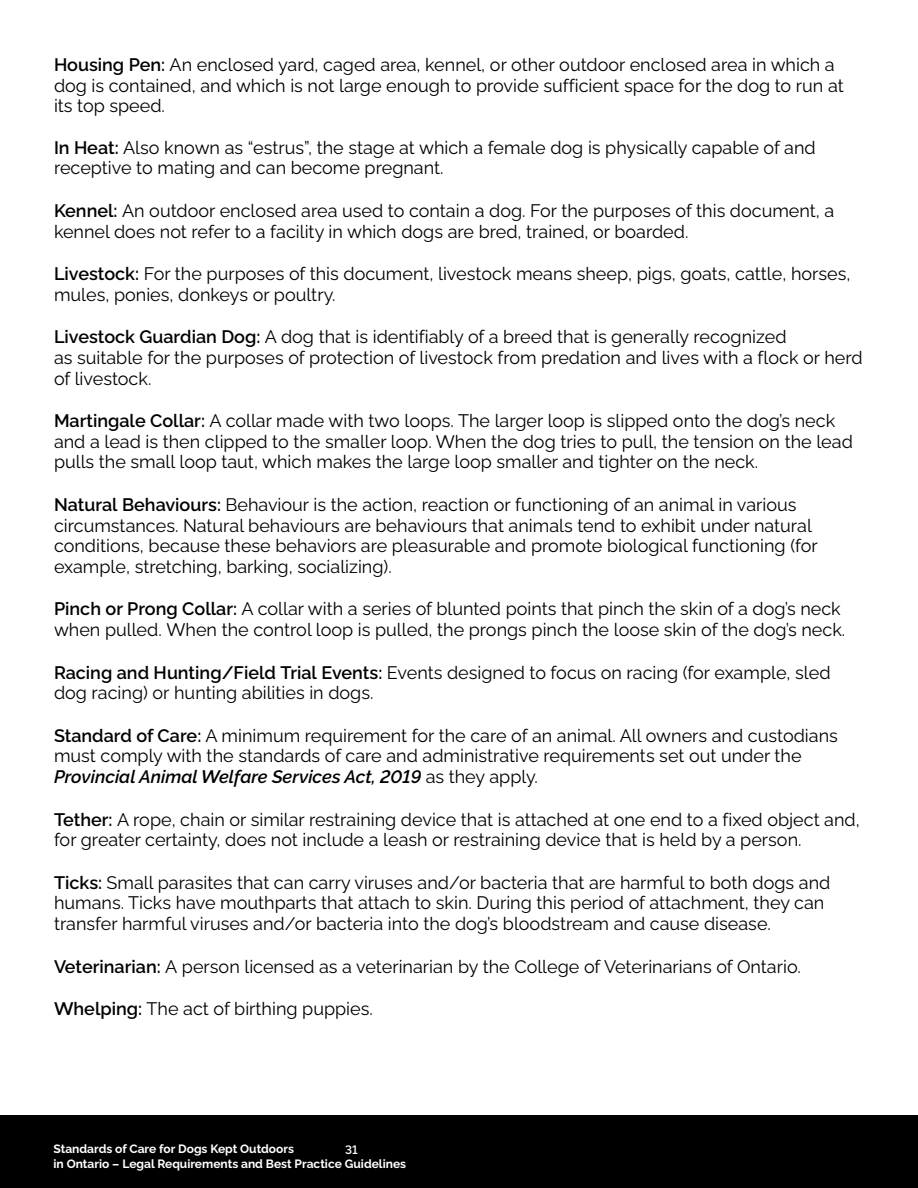
<style>
.page{position:relative;width:918px;height:1188px;background:#fff}
.page>*{position:absolute;margin:0;border:0;box-sizing:border-box;transform-origin:0 0}
.Body_Copy_Space_Befo{font:18px/20.7px "Raleway";color:#000}
.t1{font:700 12px/14.4px "Raleway";color:#fff}
.t2{font:600 12px "Raleway";color:#fff}
.s1{font-weight:600}
.s2{font-weight:600;font-style:italic}
</style>
<div class="page">
<div style="left:0;top:1116px;width:918px;height:72px;background:#000"></div>
<p class="Body_Copy_Space_Befo" style="left:54px;top:52px;width:791px"><span class="s1">Housing Pen:</span> An enclosed yard, caged area, kennel, or other outdoor enclosed area in which a dog is contained, and which is not large enough to provide sufficient space for the dog to run at its top speed.</p>
<p class="Body_Copy_Space_Befo" style="left:54px;top:135px;width:763px"><span class="s1">In Heat:</span> Also known as “estrus”, the stage at which a female dog is physically capable of and receptive to mating and can become pregnant.</p>
<p class="Body_Copy_Space_Befo" style="left:54px;top:198px;width:782px"><span class="s1">Kennel:</span> An outdoor enclosed area used to contain a dog. For the purposes of this document, a kennel does not refer to a facility in which dogs are bred, trained, or boarded.</p>
<p class="Body_Copy_Space_Befo" style="left:54px;top:261px;width:798px"><span class="s1">Livestock:</span> For the purposes of this document, livestock means sheep, pigs, goats, cattle, horses, mules, ponies, donkeys or poultry.</p>
<p class="Body_Copy_Space_Befo" style="left:54px;top:325px;width:810px"><span class="s1">Livestock Guardian Dog:</span> A dog that is identifiably of a breed that is generally recognized<br>as suitable for the purposes of protection of livestock from predation and lives with a flock or herd of livestock.</p>
<p class="Body_Copy_Space_Befo" style="left:54px;top:408px;width:800px"><span class="s1">Martingale Collar:</span> A collar made with two loops. The larger loop is slipped onto the dog’s neck and a lead is then clipped to the smaller loop. When the dog tries to pull, the tension on the lead pulls the small loop taut, which makes the large loop smaller and tighter on the neck.</p>
<p class="Body_Copy_Space_Befo" style="left:54px;top:492px;width:765px"><span class="s1">Natural Behaviours:</span> Behaviour is the action, reaction or functioning of an animal in various circumstances. Natural behaviours are behaviours that animals tend to exhibit under natural conditions, because these behaviors are pleasurable and promote biological functioning (for example, stretching, barking, socializing).</p>
<p class="Body_Copy_Space_Befo" style="left:54px;top:597px;width:790px"><span class="s1">Pinch or Prong Collar:</span> A collar with a series of blunted points that pinch the skin of a dog’s neck when pulled. When the control loop is pulled, the prongs pinch the loose skin of the dog’s neck.</p>
<p class="Body_Copy_Space_Befo" style="left:54px;top:660px;width:778px"><span class="s1">Racing and Hunting/Field Trial Events:</span> Events designed to focus on racing (for example, sled dog racing) or hunting abilities in dogs.</p>
<p class="Body_Copy_Space_Befo" style="left:54px;top:723px;width:785px"><span class="s1">Standard of Care:</span> A minimum requirement for the care of an animal. All owners and custodians must comply with the standards of care and administrative requirements set out under the<br><span class="s2">Provincial Animal Welfare Services Act, 2019</span> as they apply.</p>
<p class="Body_Copy_Space_Befo" style="left:54px;top:807px;width:807px"><span class="s1">Tether:</span> A rope, chain or similar restraining device that is attached at one end to a fixed object and, for greater certainty, does not include a leash or restraining device that is held by a person.</p>
<p class="Body_Copy_Space_Befo" style="left:54px;top:870px;width:778px"><span class="s1">Ticks:</span> Small parasites that can carry viruses and/or bacteria that are harmful to both dogs and humans. Ticks have mouthparts that attach to skin. During this period of attachment, they can transfer harmful viruses and/or bacteria into the dog’s bloodstream and cause disease.</p>
<p class="Body_Copy_Space_Befo" style="left:54px;top:954px;width:746px"><span class="s1">Veterinarian:</span> A person licensed as a veterinarian by the College of Veterinarians of Ontario.</p>
<p class="Body_Copy_Space_Befo" style="left:54px;top:996px;width:318px"><span class="s1">Whelping:</span> The act of birthing puppies.</p>
<p class="t1" style="left:54px;top:1141px;width:354px">Standards of Care for Dogs Kept Outdoors<br>in Ontario – Legal Requirements and Best Practice Guidelines</p>
<p class="t2" style="left:345px;top:1140px;width:14px">31</p>
</div>
